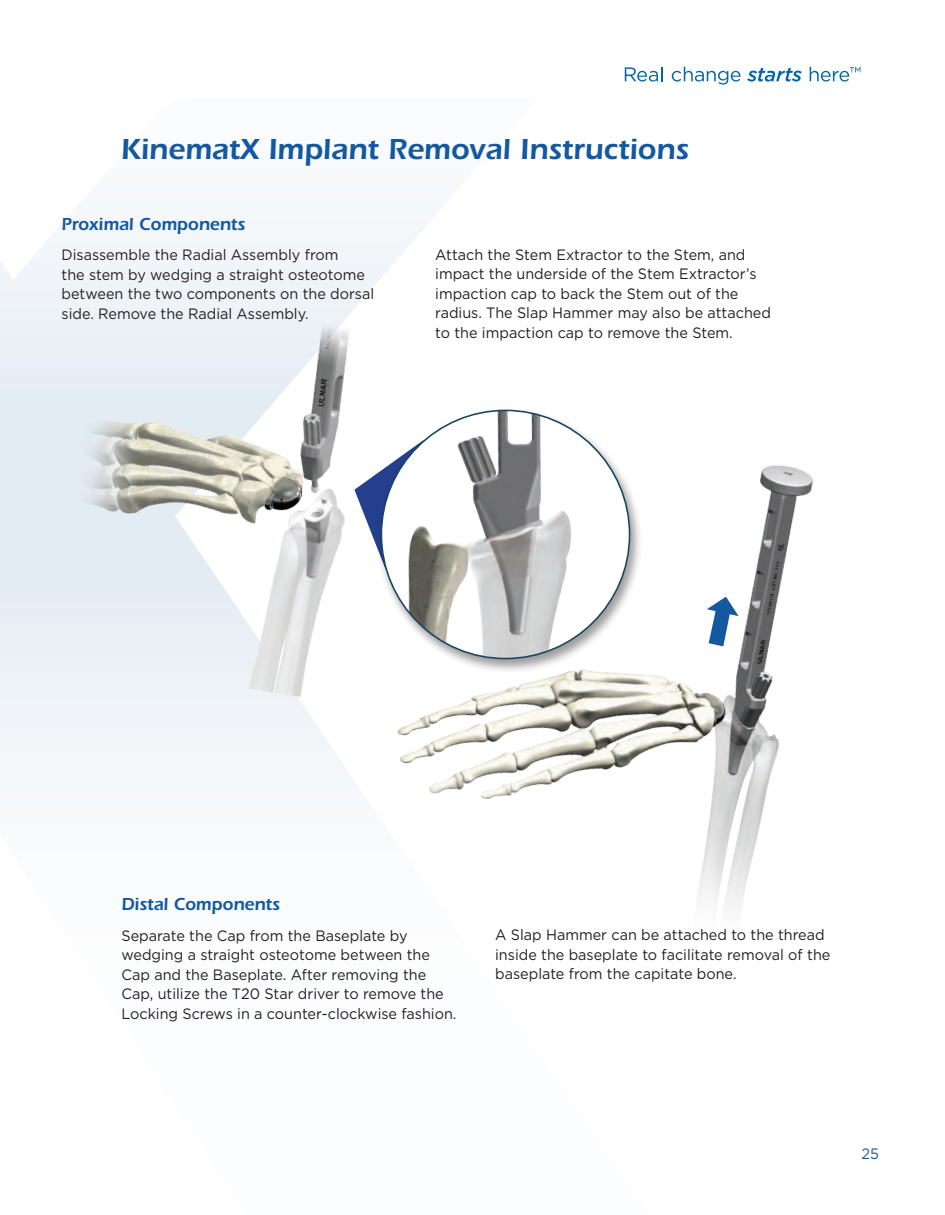
<style>
.page{position:relative;width:945px;height:1215px;background:#fff}
.page>*{position:absolute;margin:0;border:0;box-sizing:border-box;transform-origin:0 0}
.t1{font:600 30px "Itc Eras";color:#14599f}
.t2{font:600 18px "Itc Eras";color:#14599f}
.t3{font:15px/19.5px "Gotham";color:#231f20;scale:.96 1}
.t4{font:15px "Gotham";color:#14599f;scale:.96 1}
</style>
<div class="page">
<svg style="left:733px;top:70px;width:8px;height:12px"></svg>
<svg style="left:747px;top:68px;width:55px;height:14px"></svg>
<svg style="left:810px;top:67px;width:50px;height:15px"></svg>
<svg style="left:0;top:219px;width:431px;height:105px;fill:#f2f5f9"></svg>
<div style="left:0;top:701px;width:349px;height:73px;background:#f2f6f9"></div>
<img style="left:0;top:324px;width:349px;height:377px">
<img style="left:397px;top:465px;width:416px;height:445px">
<svg style="left:354px;top:474px;width:22px;height:71px"></svg>
<div style="left:376px;top:407px;width:267px;height:267px;background:#231f20;opacity:.44"></div>
<div style="left:381px;top:410px;width:249px;height:249px;background:#fff;border-radius:50%"></div>
<img style="left:390px;top:410px;width:200px;height:249px">
<svg style="left:707px;top:597px;width:32px;height:49px"></svg>
<p class="t1" style="left:121px;top:132px;width:570px">KinematX Implant Removal Instructions</p>
<p class="t2" style="left:62px;top:214px;width:185px">Proximal Components</p>
<p class="t3" style="left:62px;top:245px;width:327px">Disassemble the Radial Assembly from<br>the stem by wedging a straight osteotome between the two components on the dorsal side. Remove the Radial Assembly.</p>
<p class="t3" style="left:435px;top:244px;width:351px">Attach the Stem Extractor to the Stem, and impact the underside of the Stem Extractor’s impaction cap to back the Stem out of the radius. The Slap Hammer may also be attached to the impaction cap to remove the Stem.</p>
<p class="t2" style="left:122px;top:894px;width:160px">Distal Components</p>
<p class="t3" style="left:122px;top:925px;width:350px">Separate the Cap from the Baseplate by wedging a straight osteotome between the Cap and the Baseplate. After removing the Cap, utilize the T20 Star driver to remove the Locking Screws in a counter-clockwise fashion.</p>
<p class="t3" style="left:495px;top:925px;width:351px">A Slap Hammer can be attached to the thread inside the baseplate to facilitate removal of the baseplate from the capitate bone.</p>
<p class="t4" style="left:862px;top:1145px;width:20px">25</p>
</div>
